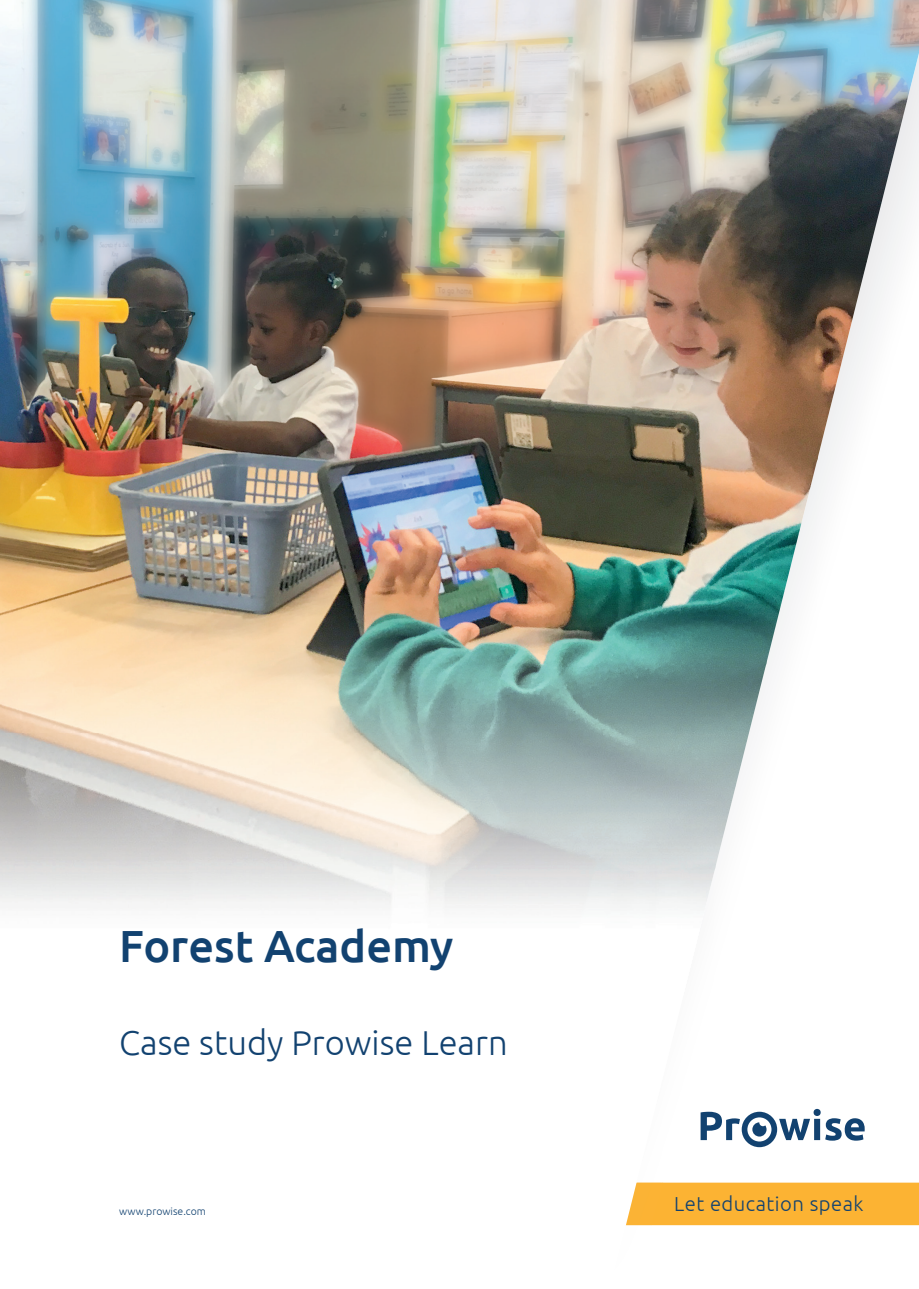
<style>
.page{position:relative;width:919px;height:1289px;background:#fff}
.page>*{position:absolute;margin:0;border:0;box-sizing:border-box;transform-origin:0 0}
.t1{font:500 45px "Ubuntu";color:#124270}
.t2{font:300 34.5px "Ubuntu";color:#124270}
.t3{font:300 20.25px "Ubuntu";letter-spacing:.025em;color:#124270}
.t4{font:300 10.5px "Ubuntu";color:#124270}
</style>
<div class="page">
<svg style="left:626px;top:262px;width:292px;height:964px"></svg>
<img style="left:0;top:0;width:816px;height:366px">
<img style="left:816px;top:0;width:102px;height:262px">
<img style="left:816px;top:261px;width:50px;height:200px">
<img style="left:0;top:366px;width:408px;height:542px">
<img style="left:408px;top:366px;width:358px;height:420px">
<img style="left:765px;top:366px;width:52px;height:301px">
<img style="left:408px;top:785px;width:307px;height:210px">
<img style="left:714px;top:785px;width:21px;height:85px">
<h1 class="t1" style="left:119px;top:918px;width:336px">Forest Academy</h1>
<p class="t2" style="left:119px;top:1021px;width:390px">Case study Prowise Learn</p>
<p class="t4" style="left:119px;top:1204px;width:88px">www.prowise.com</p>
<p class="t3" style="left:674px;top:1191px;width:191px">Let education speak</p>
</div>
